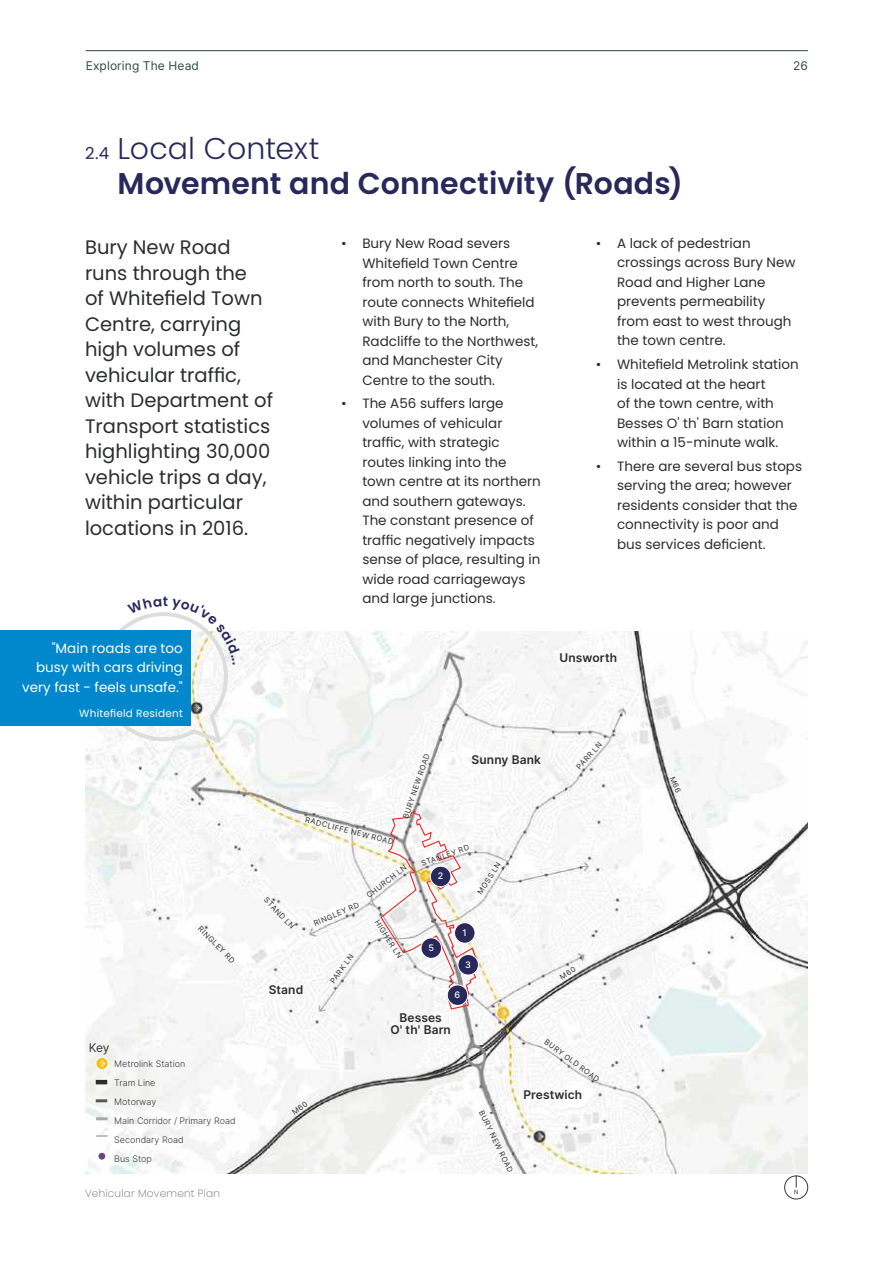
<style>
.page{position:relative;width:893px;height:1263px;background:#fff}
.page>*{position:absolute;margin:0;border:0;box-sizing:border-box;transform-origin:0 0}
.t1{font:600 30px/34.5px "Poppins";letter-spacing:.005em;color:#28285b}
.t2{font:19.5px/25.5px "Poppins";color:#2b2d2d}
.t3{font:13.5px/19.5px "Poppins";color:#2b2d2d}
.t4{font:13.5px/19.5px "Poppins";color:#fff;text-align:right}
.t5{font:600 12px/12px "Inter";letter-spacing:.01em;color:#2b2d2d;text-align:center}
.t6{font:12px "Inter";letter-spacing:.01em;color:#2e4941}
.t7{font:12px "Inter";color:#363839}
.t8{font:200 10.5px "Poppins";letter-spacing:.02em;color:#656768}
.t9{font:10.5px "Poppins";letter-spacing:.02em;color:#fff}
.t10{font:300 9px/19px "Inter";color:#363839}
.t11{font:500 9px "Inter";color:#fff}
.t12{font:7.5px "Inter";color:#2b2d2d}
.t13{font:300 6px "Poppins";color:#000}
.s1{font-weight:400;font-size:16.5px}
.s2{font-weight:300}
</style>
<div class="page">
<hr style="left:86px;top:50px;width:722px;height:1px;background:#2e4941">
<img style="left:85px;top:631px;width:723px;height:542px">
<svg style="left:380px;top:811px;width:97px;height:199px"></svg>
<div style="left:96px;top:1057px;width:12px;height:13px;border:1px solid #fff;border-radius:50%"></div>
<svg style="left:98px;top:1059px;width:8px;height:9px"></svg>
<hr style="left:96px;top:1080px;width:11px;height:4px;background:#2b2d2d">
<svg style="left:96px;top:1099px;width:11px;height:3px"></svg>
<svg style="left:96px;top:1117px;width:12px;height:3px"></svg>
<svg style="left:96px;top:1135px;width:12px;height:2px"></svg>
<div style="left:98px;top:1153px;width:7px;height:6px;background:#6c447e;border-radius:50%"></div>
<div style="left:454px;top:923px;width:21px;height:20px;background:#28285b;border-radius:50%"></div>
<div style="left:454px;top:922px;width:21px;height:21px;border:1px solid #fff;border-radius:50%"></div>
<div style="left:430px;top:866px;width:21px;height:21px;background:#28285b;border-radius:50%"></div>
<div style="left:430px;top:866px;width:21px;height:21px;border:1px solid #fff;border-radius:50%"></div>
<div style="left:458px;top:954px;width:20px;height:21px;background:#28285b;border-radius:50%"></div>
<div style="left:458px;top:954px;width:21px;height:21px;border:1px solid #fff;border-radius:50%"></div>
<div style="left:447px;top:985px;width:21px;height:20px;background:#28285b;border-radius:50%"></div>
<div style="left:447px;top:984px;width:21px;height:22px;border:1px solid #fff;border-radius:50%"></div>
<div style="left:421px;top:938px;width:21px;height:20px;background:#28285b;border-radius:50%"></div>
<div style="left:421px;top:937px;width:21px;height:22px;border:1px solid #fff;border-radius:50%"></div>
<div style="left:1px;top:630px;width:190px;height:96px;background:#0087cc"></div>
<div style="left:784px;top:1176px;width:24px;height:23px;border:1px solid #363839;border-radius:50%"></div>
<svg style="left:560px;top:966px;width:16px;height:13px"></svg>
<svg style="left:670px;top:776px;width:11px;height:17px"></svg>
<svg style="left:292px;top:1101px;width:16px;height:13px"></svg>
<svg style="left:99px;top:612px;width:141px;height:130px"></svg>
<p class="t6" style="left:86px;top:57px;width:115px">Exploring The Head</p>
<p class="t6" style="left:793px;top:57px;width:16px">26</p>
<h1 class="t1" style="left:118px;top:131px;width:567px;text-indent:-33px"><span class="s1">2.4</span> <span class="s2">Local Context<br></span>Movement and Connectivity (Roads)</h1>
<h2 class="t2" style="left:85px;top:235px;width:190px">Bury New Road runs through the<br>of Whitefield Town<br>Centre, carrying high volumes of vehicular traffic, with Department of<br>Transport statistics highlighting 30,000 vehicle trips a day, within particular locations in 2016.</h2>
<p class="t3" style="left:362px;top:234px;width:177px;text-indent:-21px">• Bury New Road severs<br>Whitefield Town Centre from north to south. The route connects Whitefield with Bury to the North,<br>Radcliffe to the Northwest, and Manchester City<br>Centre to the south.</p>
<p class="t3" style="left:617px;top:233px;width:180px;text-indent:-21px">• A lack of pedestrian crossings across Bury New<br>Road and Higher Lane prevents permeability from east to west through the town centre.</p>
<p class="t3" style="left:617px;top:355px;width:183px;text-indent:-21px">• Whitefield Metrolink station is located at the heart<br>of the town centre, with<br>Besses O' th' Barn station within a 15-minute walk.</p>
<p class="t3" style="left:617px;top:456px;width:187px;text-indent:-21px">• There are several bus stops serving the area; however residents consider that the connectivity is poor and bus services deficient.</p>
<p class="t3" style="left:362px;top:394px;width:180px;text-indent:-21px">• The A56 suffers large volumes of vehicular traffic, with strategic routes linking into the town centre at its northern and southern gateways.<br>The constant presence of traffic negatively impacts sense of place, resulting in wide road carriageways and large junctions.</p>
<p class="t4" style="left:22px;top:638px;width:162px">"Main roads are too busy with cars driving very fast - feels unsafe."</p>
<p class="t9" style="left:79px;top:707px;width:105px">Whitefield Resident</p>
<p class="t7" style="left:89px;top:1039px;width:22px">Key</p>
<p class="t12" style="left:203px;top:923px;width:50px;rotate:45deg">RINGLEY RD</p>
<p class="t10" style="left:114px;top:1054px;width:123px">Metrolink Station<br>Tram Line<br>Motorway<br>Main Corridor / Primary Road<br>Secondary Road<br>Bus Stop</p>
<p class="t8" style="left:85px;top:1188px;width:137px">Vehicular Movement Plan</p>
<p class="t5" style="left:559px;top:651px;width:59px">Unsworth</p>
<p class="t12" style="left:400px;top:816px;width:69px;rotate:-71deg">BURY NEW ROAD</p>
<p class="t5" style="left:472px;top:753px;width:71px">Sunny Bank</p>
<p class="t12" style="left:307px;top:814px;width:92px;rotate:15deg">RADCLIFFE NEW ROAD</p>
<p class="t12" style="left:420px;top:858px;width:52px;rotate:-19deg">STANLEY RD</p>
<p class="t12" style="left:364px;top:892px;width:50px;rotate:-37deg">CHURCH LN</p>
<p class="t12" style="left:475px;top:890px;width:38px;rotate:-58deg">MOSS LN</p>
<p class="t11" style="left:438px;top:869px;width:7px">2</p>
<p class="t12" style="left:269px;top:895px;width:42px;rotate:46deg">STAND LN</p>
<p class="t12" style="left:312px;top:918px;width:50px;rotate:-23deg">RINGLEY RD</p>
<p class="t12" style="left:382px;top:917px;width:45px;rotate:58deg">HIGHER LN</p>
<p class="t11" style="left:463px;top:926px;width:6px">1</p>
<p class="t11" style="left:428px;top:941px;width:7px">5</p>
<p class="t12" style="left:327px;top:979px;width:35px;rotate:-54deg">PARK LN</p>
<p class="t11" style="left:465px;top:958px;width:7px">3</p>
<p class="t5" style="left:269px;top:983px;width:36px">Stand</p>
<p class="t11" style="left:455px;top:988px;width:7px">6</p>
<p class="t5" style="left:390px;top:1011px;width:62px">Besses<br>O' th' Barn</p>
<p class="t12" style="left:574px;top:764px;width:35px;rotate:-47deg">PARR LN</p>
<p class="t12" style="left:549px;top:1037px;width:67px;rotate:36deg">BURY OLD ROAD</p>
<p class="t12" style="left:486px;top:1108px;width:69px;rotate:64deg">BURY NEW ROAD</p>
<p class="t5" style="left:523px;top:1088px;width:60px">Prestwich</p>
<p class="t13" style="left:794px;top:1189px;width:6px">N</p>
</div>
